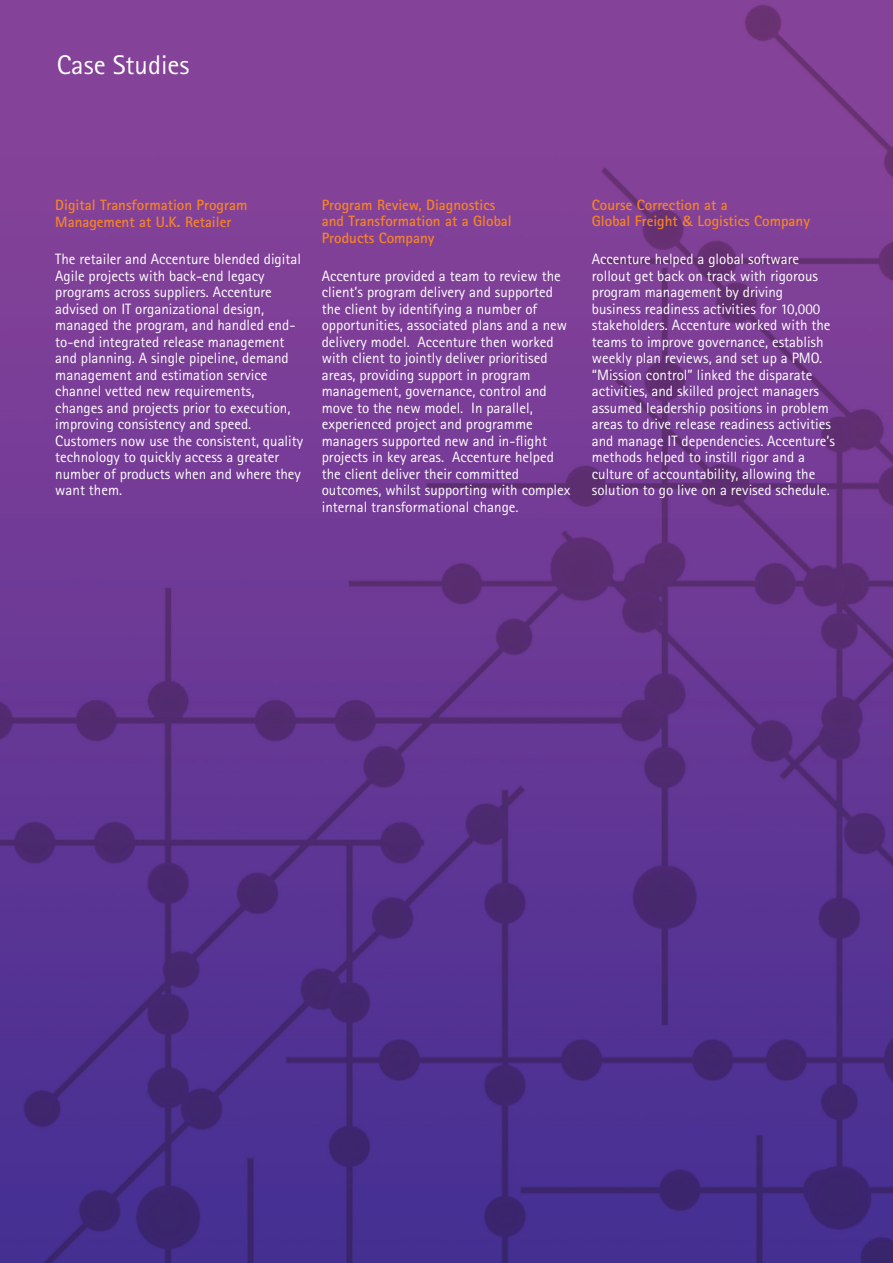
<style>
.page{position:relative;width:893px;height:1263px;background:#fff}
.page>*{position:absolute;margin:0;border:0;box-sizing:border-box;transform-origin:0 0}
.t1{font:27px "Rotis Sans Seriffor ACCN";color:#fff}
.t2{font:15px/16.5px "Rotis Sans Seriffor ACCN";color:#fff}
.t3{font:700 15px/16.5px "Rotis Sans Seriffor ACCN";color:#f58427}
</style>
<div class="page">
<img style="left:0;top:0;width:893px;height:1262px">
<h1 class="t1" style="left:57px;top:49px;width:134px">Case Studies</h1>
<p class="t3" style="left:55px;top:197px;width:194px">Digital Transformation Program<br>Management at U.K. Retailer</p>
<p class="t2" style="left:55px;top:251px;width:249px">The retailer and Accenture blended digital Agile projects with back-end legacy programs across suppliers. Accenture advised on IT organizational design, managed the program, and handled end&shy;to-end integrated release management and planning. A single pipeline, demand management and estimation service channel vetted new requirements, changes and projects prior to execution, improving consistency and speed.<br>Customers now use the consistent, quality technology to quickly access a greater number of products when and where they want them.</p>
<p class="t3" style="left:322px;top:196px;width:191px">Program Review, Diagnostics and Transformation at a Global<br>Products Company</p>
<p class="t2" style="left:322px;top:267px;width:250px">Accenture provided a team to review the client’s program delivery and supported the client by identifying a number of opportunities, associated plans and a new delivery model. Accenture then worked with client to jointly deliver prioritised areas, providing support in program management, governance, control and move to the new model. In parallel, experienced project and programme managers supported new and in-flight projects in key areas. Accenture helped the client deliver their committed outcomes, whilst supporting with complex internal transformational change.</p>
<p class="t3" style="left:592px;top:196px;width:220px">Course Correction at a<br>Global Freight &amp; Logistics Company</p>
<p class="t2" style="left:592px;top:251px;width:245px">Accenture helped a global software rollout get back on track with rigorous program management by driving business readiness activities for 10,000 stakeholders. Accenture worked with the teams to improve governance, establish weekly plan reviews, and set up a PMO. “Mission control” linked the disparate activities, and skilled project managers assumed leadership positions in problem areas to drive release readiness activities and manage IT dependencies. Accenture’s methods helped to instill rigor and a culture of accountability, allowing the solution to go live on a revised schedule.</p>
</div>
